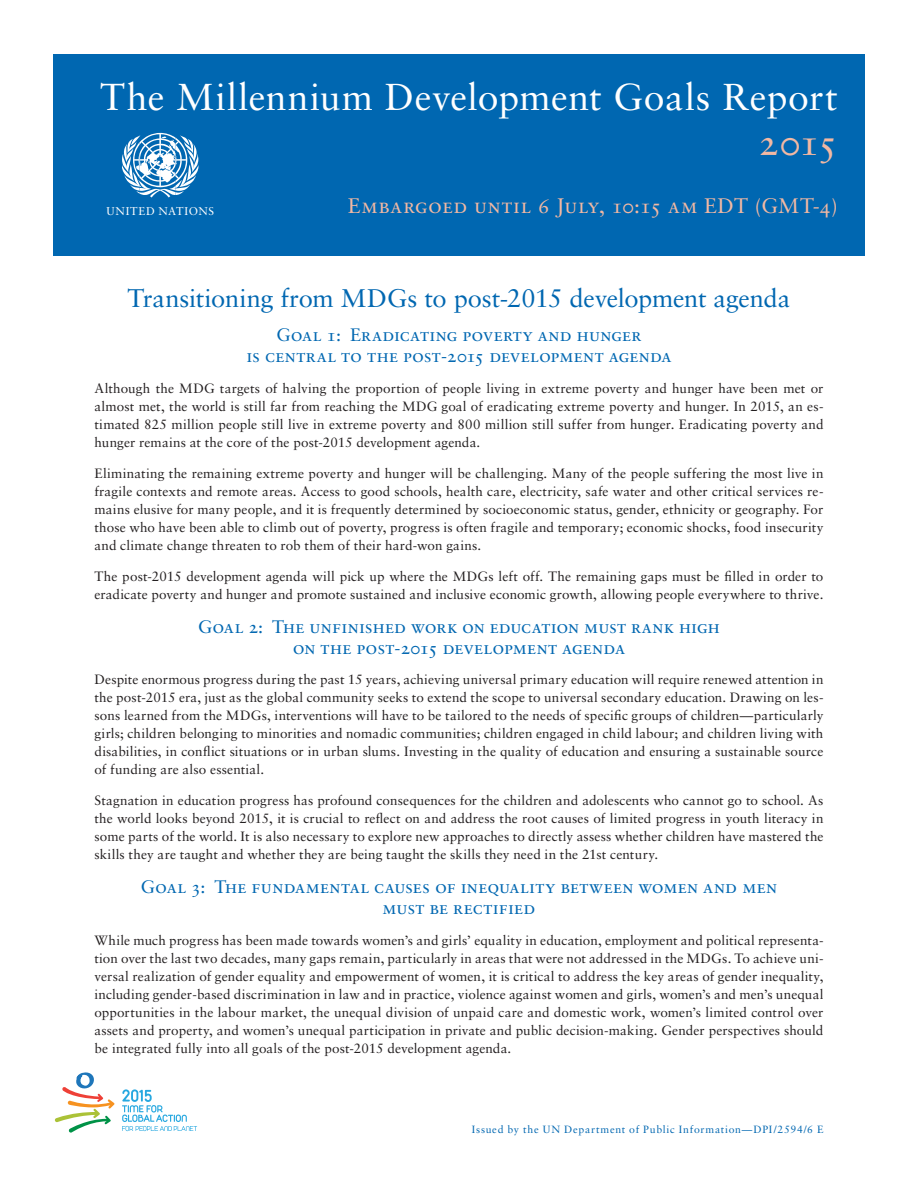
<style>
.page{position:relative;width:918px;height:1188px;background:#fff}
.page>*{position:absolute;margin:0;border:0;box-sizing:border-box;transform-origin:0 0}
.t1{font:90px "UN";color:#fff}
.t2{font:37.5px "Sabon LT Std";letter-spacing:.035em;color:#fff}
.t3{font:37.5px "Sabon LT Std";color:#f2b8a3}
.t4{font:25.5px "Sabon LT Std";letter-spacing:-.005em;color:#0067b1}
.t5{font:21px "Sabon LT Std";letter-spacing:.03em;color:#f2b8a3}
.t6{font:18px/21px "Sabon LT Std";letter-spacing:.01em;color:#0067b1;text-align:center}
.t7{font:13.5px/18px "Sabon LT Std";letter-spacing:.015em;color:#231f20;text-align:justify}
.t8{font:11.25px "Sabon LT Std";color:#fff}
.t9{font:10.5px "Sabon LT Std";letter-spacing:.075em;color:#0067b1}
</style>
<div class="page">
<svg style="left:55px;top:1072px;width:59px;height:61px"></svg>
<svg style="left:122px;top:1089px;width:75px;height:42px"></svg>
<div style="left:53px;top:54px;width:812px;height:202px;background:#0067b1"></div>
<h2 class="t2" style="left:100px;top:74px;width:739px">The Millennium Development Goals Report</h2>
<h2 class="t3" style="left:758px;top:119px;width:81px">2015</h2>
<h3 class="t5" style="left:348px;top:193px;width:491px">Embargoed until 6 July, 10:15 am EDT (GMT-4)</h3>
<h1 class="t1" style="left:117px;top:105px;width:87px">asdf</h1>
<p class="t8" style="left:106px;top:204px;width:28px">United</p>
<p class="t8" style="left:158px;top:204px;width:9px">Nati</p>
<p class="t8" style="left:189px;top:204px;width:26px">ons</p>
<h3 class="t4" style="left:127px;top:283px;width:665px">Transitioning from MDGs to post-2015 development agenda</h3>
<h3 class="t6" style="left:246px;top:324px;width:427px">Goal 1: Eradicating poverty and hunger<br>is central to the post-2015 development agenda</h3>
<p class="t7" style="left:94px;top:379px;width:731px">Although the MDG targets of halving the proportion of people living in extreme poverty and hunger have been met or almost met, the world is still far from reaching the MDG goal of eradicating extreme poverty and hunger. In 2015, an es&shy;timated 825 million people still live in extreme poverty and 800 million still suffer from hunger. Eradicating poverty and hunger remains at the core of the post-2015 development agenda.</p>
<p class="t7" style="left:94px;top:464px;width:731px">Eliminating the remaining extreme poverty and hunger will be challenging. Many of the people suffering the most live in fragile contexts and remote areas. Access to good schools, health care, electricity, safe water and other critical services re&shy;mains elusive for many people, and it is frequently determined by socioeconomic status, gender, ethnicity or geography. For those who have been able to climb out of poverty, progress is often fragile and temporary; economic shocks, food insecurity and climate change threaten to rob them of their hard-won gains.</p>
<p class="t7" style="left:94px;top:567px;width:731px">The post-2015 development agenda will pick up where the MDGs left off. The remaining gaps must be filled in order to eradicate poverty and hunger and promote sustained and inclusive economic growth, allowing people everywhere to thrive.</p>
<h3 class="t6" style="left:198px;top:616px;width:523px">Goal 2: The unfinished work on education must rank high on the post-2015 development agenda</h3>
<p class="t7" style="left:94px;top:671px;width:731px">Despite enormous progress during the past 15 years, achieving universal primary education will require renewed attention in the post-2015 era, just as the global community seeks to extend the scope to universal secondary education. Drawing on les&shy;sons learned from the MDGs, interventions will have to be tailored to the needs of specific groups of children—particularly girls; children belonging to minorities and nomadic communities; children engaged in child labour; and children living with disabilities, in conflict situations or in urban slums. Investing in the quality of education and ensuring a sustainable source of funding are also essential.</p>
<p class="t7" style="left:94px;top:791px;width:731px">Stagnation in education progress has profound consequences for the children and adolescents who cannot go to school. As the world looks beyond 2015, it is crucial to reflect on and address the root causes of limited progress in youth literacy in some parts of the world. It is also necessary to explore new approaches to directly assess whether children have mastered the skills they are taught and whether they are being taught the skills they need in the 21st century.</p>
<h3 class="t6" style="left:141px;top:876px;width:638px">Goal 3: The fundamental causes of inequality between women and men must be rectified</h3>
<p class="t7" style="left:94px;top:931px;width:731px">While much progress has been made towards women’s and girls’ equality in education, employment and political representa&shy;tion over the last two decades, many gaps remain, particularly in areas that were not addressed in the MDGs. To achieve uni&shy;versal realization of gender equality and empowerment of women, it is critical to address the key areas of gender inequality, including gender-based discrimination in law and in practice, violence against women and girls, women’s and men’s unequal opportunities in the labour market, the unequal division of unpaid care and domestic work, women’s limited control over assets and property, and women’s unequal participation in private and public decision-making. Gender perspectives should be integrated fully into all goals of the post-2015 development agenda.</p>
<p class="t9" style="left:472px;top:1123px;width:353px">Issued by the UN Department of Public Information—DPI/2594/6 E</p>
</div>
